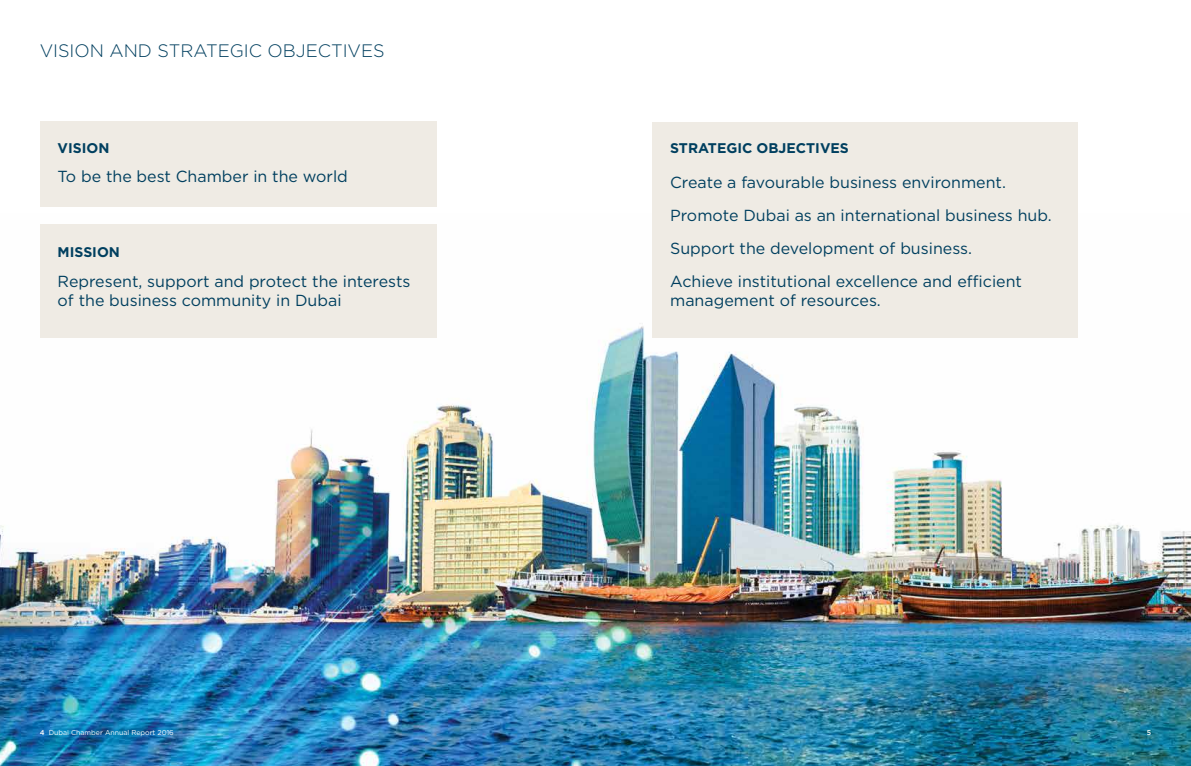
<style>
.page{position:relative;width:1191px;height:766px;background:#fff}
.page>*{position:absolute;margin:0;border:0;box-sizing:border-box;transform-origin:0 0}
.t1{font:300 18px "Gotham";color:#003f5f}
.t2{font:16px/32.8px "Gotham";color:#003f5f}
.t3{font:700 14px "Gotham";color:#003f5f}
.t4{font:7px "Gotham";color:#fff}
.t5{font:500 7px "Gotham";color:#fff}
.s1{font-weight:500}
</style>
<div class="page">
<img style="left:0;top:214px;width:1191px;height:551px">
<div style="left:40px;top:122px;width:397px;height:85px;background:#efebe4"></div>
<div style="left:652px;top:122px;width:425px;height:215px;background:#efebe4"></div>
<div style="left:40px;top:224px;width:397px;height:113px;background:#efebe4"></div>
<p class="t1" style="left:40px;top:39px;width:346px">VISION AND STRATEGIC OBJECTIVES</p>
<p class="t3" style="left:58px;top:138px;width:53px">VISION</p>
<p class="t2" style="left:58px;top:160px;width:292px">To be the best Chamber in the world</p>
<p class="t3" style="left:58px;top:242px;width:64px">MISSION</p>
<p class="t2" style="left:58px;top:271px;width:354px;line-height:19.2px">Represent, support and protect the interests of the business community in Dubai</p>
<p class="t3" style="left:670px;top:138px;width:180px">STRATEGIC OBJECTIVES</p>
<p class="t2" style="left:670px;top:166px;width:383px">Create a favourable business environment.<br>Promote Dubai as an international business hub.<br>Support the development of business.<br>Achieve institutional excellence and efficient</p>
<p class="t2" style="left:670px;top:283px;width:212px">management of resources.</p>
<p class="t4" style="left:40px;top:727px;width:136px"><span class="s1">4</span> Dubai Chamber Annual Report 2016</p>
<p class="t5" style="left:1147px;top:727px;width:6px">5</p>
</div>
